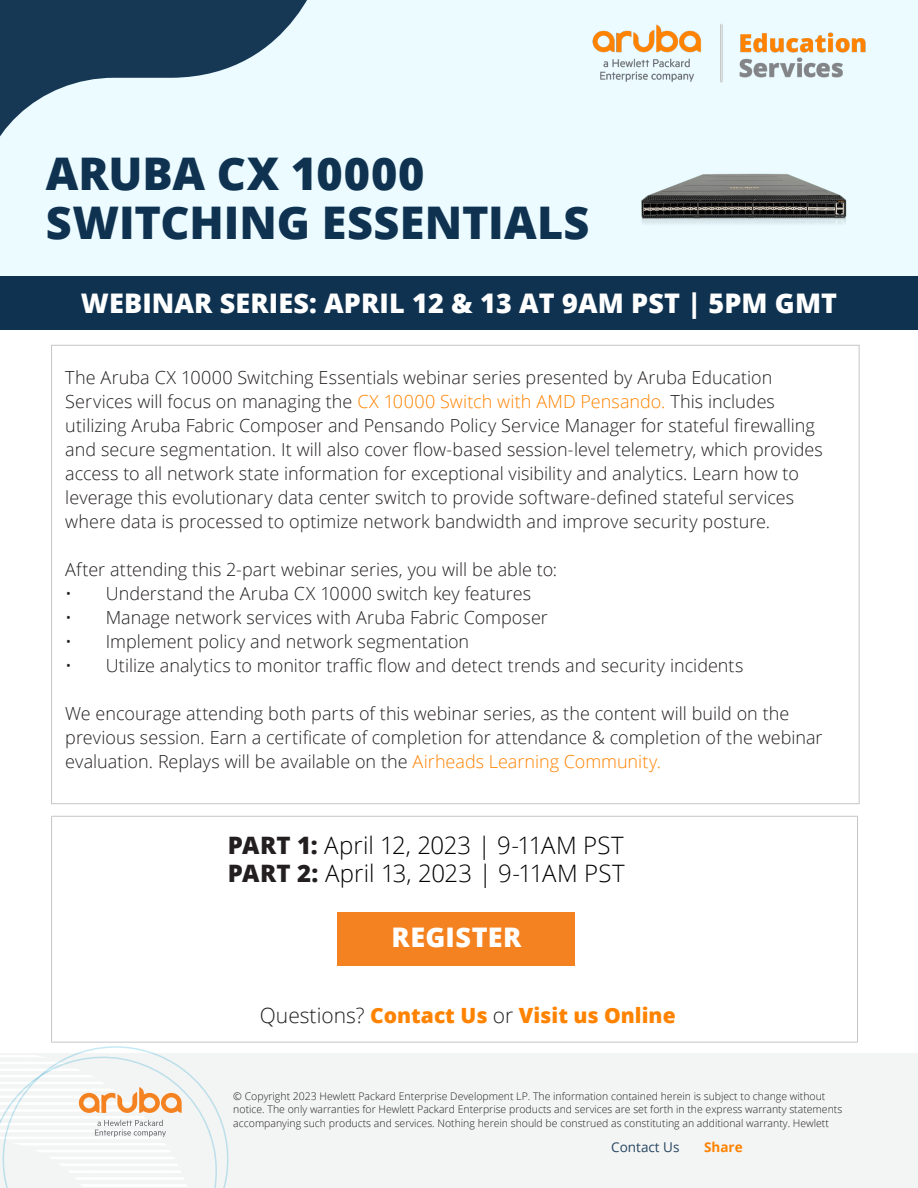
<style>
.page{position:relative;width:918px;height:1188px;background:#fff}
.page>*{position:absolute;margin:0;border:0;box-sizing:border-box;transform-origin:0 0}
.Title__Head_21_23_Wh{font:800 45px "Open Sans";color:#0f3250}
.Body__Head_10_14_Bol{font:800 27px "Open Sans";letter-spacing:.005em;color:#fff}
.Title__Subhead_12_15{font:800 27px "Open Sans";letter-spacing:.015em;color:#fff}
.Title__Subhead_12_15-2{font:300 24px "Open Sans";color:#000}
.Bulleted_List__Level{font:800 21px "Open Sans";color:#ff8300}
.Opening_Snippet_11_1{font:300 18px/24px "Open Sans";color:#231f20}
.Website_Address_8_5{font:13.5px "Open Sans";color:#274661}
.Website_Address_8_5-2{font:700 13.5px "Open Sans";color:#ff8300}
.Website_Address_8_5-3{font:300 10.5px/13.5px "Open Sans";color:#231f20}
.s1{color:#ff8300}
.s2{font-weight:800;color:#231f20}
.s3{font-weight:300;color:#231f20}
</style>
<div class="page">
<div style="left:0;top:0;width:918px;height:305px;background:#ebfbff"></div>
<div style="left:0;top:276px;width:918px;height:54px;background:#0f3250"></div>
<hr style="left:51px;top:816px;width:807px;height:1px;background:#c3c5c8">
<hr style="left:51px;top:817px;width:1px;height:225px;background:#c3c5c8">
<hr style="left:857px;top:817px;width:1px;height:225px;background:#c3c5c8">
<hr style="left:51px;top:1042px;width:807px;height:1px;background:#c3c5c8">
<div style="left:338px;top:912px;width:237px;height:54px;background:#f58220"></div>
<div style="left:0;top:1054px;width:918px;height:134px;background:#f3f4f4"></div>
<svg style="left:0;top:1041px;width:246px;height:147px"></svg>
<img style="left:592px;top:23px;width:274px;height:60px">
<svg style="left:0;top:0;width:307px;height:137px;fill:#163855"></svg>
<img style="left:641px;top:173px;width:206px;height:51px">
<p class="Title__Head_21_23_Wh" style="left:46px;top:139px;width:380px">ARUBA CX 10000</p>
<p class="Title__Head_21_23_Wh" style="left:46px;top:189px;width:545px">SWITCHING ESSENTIALS</p>
<p class="Body__Head_10_14_Bol" style="left:81px;top:283px;width:758px">WEBINAR SERIES: APRIL 12 &amp; 13 AT 9AM PST | 5PM GMT</p>
<p class="Opening_Snippet_11_1" style="left:65px;top:365px;width:759px">The Aruba CX 10000 Switching Essentials webinar series presented by Aruba Education Services will focus on managing the <span class="s1">CX 10000 Switch with AMD Pensando.</span> This includes utilizing Aruba Fabric Composer and Pensando Policy Service Manager for stateful firewalling and secure segmentation. It will also cover flow-based session-level telemetry, which provides access to all network state information for exceptional visibility and analytics. Learn how to leverage this evolutionary data center switch to provide software-defined stateful services where data is processed to optimize network bandwidth and improve security posture.</p>
<p class="Opening_Snippet_11_1" style="left:65px;top:557px;width:493px">After attending this 2-part webinar series, you will be able to:</p>
<p class="Opening_Snippet_11_1" style="left:65px;top:581px;width:467px">• Understand the Aruba CX 10000 switch key features</p>
<p class="Opening_Snippet_11_1" style="left:65px;top:605px;width:484px">• Manage network services with Aruba Fabric Composer</p>
<p class="Opening_Snippet_11_1" style="left:65px;top:629px;width:405px">• Implement policy and network segmentation</p>
<p class="Opening_Snippet_11_1" style="left:65px;top:653px;width:680px">• Utilize analytics to monitor traffic flow and detect trends and security incidents</p>
<p class="Opening_Snippet_11_1" style="left:65px;top:701px;width:759px">We encourage attending both parts of this webinar series, as the content will build on the previous session. Earn a certificate of completion for attendance &amp; completion of the webinar evaluation. Replays will be available on the <span class="s1">Airheads Learning Community.</span></p>
<p class="Title__Subhead_12_15-2" style="left:228px;top:829px;width:397px"><span class="s2">PART 1:</span> April 12, 2023 | 9-11AM PST</p>
<p class="Title__Subhead_12_15-2" style="left:228px;top:857px;width:398px"><span class="s2">PART 2:</span> April 13, 2023 | 9-11AM PST</p>
<p class="Title__Subhead_12_15" style="left:392px;top:917px;width:131px">REGISTER</p>
<p class="Bulleted_List__Level" style="left:260px;top:999px;width:417px"><span class="s3">Questions?</span> Contact Us <span class="s3">or</span> Visit us Online</p>
<p class="Website_Address_8_5-3" style="left:233px;top:1089px;width:610px">© Copyright 2023 Hewlett Packard Enterprise Development LP. The information contained herein is subject to change without notice. The only warranties for Hewlett Packard Enterprise products and services are set forth in the express warranty statements accompanying such products and services. Nothing herein should be construed as constituting an additional warranty. Hewlett</p>
<p class="Website_Address_8_5" style="left:611px;top:1138px;width:70px">Contact Us</p>
<p class="Website_Address_8_5-2" style="left:704px;top:1137px;width:40px">Share</p>
</div>
